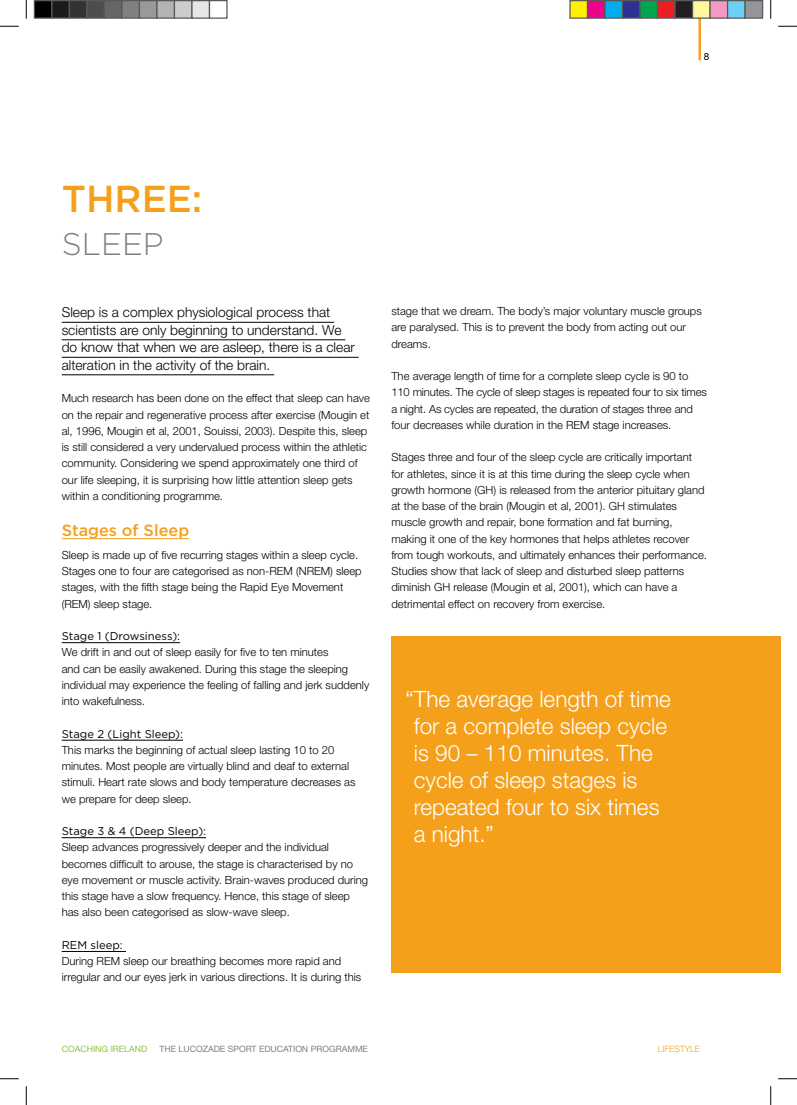
<style>
.page{position:relative;width:797px;height:1105px;background:#fff}
.page>*{position:absolute;margin:0;border:0;box-sizing:border-box;transform-origin:0 0}
.t1{font:500 37.5px "Gotham";color:#f5a01a}
.t2{font:300 31.25px "Gotham";color:#808083}
.t3{font:300 22.5px/27px "Helvetica Neue";color:#fff}
.t4{font:500 16.25px "Gotham";color:#f5a01a}
.t5{font:300 13.75px/17.5px "Helvetica Neue";color:#000}
.t6{font:300 11.25px/16.2px "Helvetica Neue";color:#000}
.t7{font:11.25px "Gotham";color:#000}
.t8{font:10px "Helvetica Neue";color:#000}
.t9{font:8.75px "Helvetica Neue";color:#808083}
.t10{font:8.75px "Helvetica Neue";color:#8cc63f}
.t11{font:300 8.75px "Helvetica Neue";color:#f5a01a}
</style>
<div class="page">
<hr style="left:698px;top:16px;width:3px;height:44px;background:#f5a01a">
<hr style="left:62px;top:322px;width:272px;height:1px;background:#000">
<hr style="left:62px;top:339px;width:283px;height:1px;background:#000">
<hr style="left:62px;top:357px;width:296px;height:1px;background:#000">
<hr style="left:62px;top:374px;width:212px;height:1px;background:#000">
<hr style="left:62px;top:538px;width:127px;height:1px;background:#f5a01a">
<hr style="left:62px;top:642px;width:118px;height:1px;background:#000">
<hr style="left:62px;top:740px;width:121px;height:1px;background:#000">
<hr style="left:62px;top:837px;width:144px;height:1px;background:#000">
<hr style="left:62px;top:951px;width:64px;height:1px;background:#000">
<div style="left:391px;top:636px;width:390px;height:336px;background:#f5a01a"></div>
<svg style="left:0;top:25px;width:19px;height:2px"></svg>
<svg style="left:778px;top:25px;width:19px;height:2px"></svg>
<svg style="left:0;top:1078px;width:19px;height:1px"></svg>
<svg style="left:778px;top:1078px;width:19px;height:1px"></svg>
<svg style="left:25px;top:0;width:2px;height:19px"></svg>
<svg style="left:25px;top:1086px;width:2px;height:19px"></svg>
<svg style="left:770px;top:0;width:1px;height:19px"></svg>
<svg style="left:770px;top:1086px;width:1px;height:19px"></svg>
<div style="left:34px;top:1px;width:18px;height:17px;background:#000"></div>
<div style="left:34px;top:0;width:18px;height:19px;border:1px solid #595959"></div>
<div style="left:52px;top:1px;width:17px;height:17px;background:#1a1a1a"></div>
<div style="left:51px;top:0;width:19px;height:19px;border:1px solid #595959"></div>
<div style="left:69px;top:1px;width:18px;height:17px;background:#333"></div>
<div style="left:69px;top:0;width:19px;height:19px;border:1px solid #595959"></div>
<div style="left:87px;top:1px;width:17px;height:17px;background:#4d4d4d"></div>
<div style="left:86px;top:0;width:19px;height:19px;border:1px solid #595959"></div>
<div style="left:104px;top:1px;width:18px;height:17px;background:#666"></div>
<div style="left:104px;top:0;width:18px;height:19px;border:1px solid #595959"></div>
<div style="left:122px;top:1px;width:17px;height:17px;background:#808080"></div>
<div style="left:121px;top:0;width:19px;height:19px;border:1px solid #595959"></div>
<div style="left:139px;top:1px;width:18px;height:17px;background:#999"></div>
<div style="left:139px;top:0;width:19px;height:19px;border:1px solid #595959"></div>
<div style="left:157px;top:1px;width:17px;height:17px;background:#b3b3b3"></div>
<div style="left:156px;top:0;width:19px;height:19px;border:1px solid #595959"></div>
<div style="left:174px;top:1px;width:18px;height:17px;background:#ccc"></div>
<div style="left:174px;top:0;width:18px;height:19px;border:1px solid #595959"></div>
<div style="left:192px;top:1px;width:17px;height:17px;background:#e6e6e6"></div>
<div style="left:191px;top:0;width:19px;height:19px;border:1px solid #595959"></div>
<div style="left:209px;top:0;width:19px;height:19px;border:1px solid #595959"></div>
<div style="left:570px;top:1px;width:17px;height:17px;background:#fff101"></div>
<div style="left:569px;top:0;width:19px;height:19px;border:1px solid #595959"></div>
<div style="left:587px;top:1px;width:18px;height:17px;background:#ed028c"></div>
<div style="left:587px;top:0;width:18px;height:19px;border:1px solid #595959"></div>
<div style="left:605px;top:1px;width:17px;height:17px;background:#00aeef"></div>
<div style="left:604px;top:0;width:19px;height:19px;border:1px solid #595959"></div>
<div style="left:622px;top:1px;width:18px;height:17px;background:#2e3092"></div>
<div style="left:622px;top:0;width:18px;height:19px;border:1px solid #595959"></div>
<div style="left:640px;top:1px;width:17px;height:17px;background:#00a54f"></div>
<div style="left:639px;top:0;width:19px;height:19px;border:1px solid #595959"></div>
<div style="left:657px;top:1px;width:18px;height:17px;background:#ee1d23"></div>
<div style="left:657px;top:0;width:18px;height:19px;border:1px solid #595959"></div>
<div style="left:675px;top:1px;width:17px;height:17px;background:#231f20"></div>
<div style="left:674px;top:0;width:19px;height:19px;border:1px solid #595959"></div>
<div style="left:692px;top:1px;width:18px;height:17px;background:#fff79a"></div>
<div style="left:692px;top:0;width:18px;height:19px;border:1px solid #595959"></div>
<div style="left:710px;top:1px;width:17px;height:17px;background:#f499c2"></div>
<div style="left:709px;top:0;width:19px;height:19px;border:1px solid #595959"></div>
<div style="left:727px;top:1px;width:18px;height:17px;background:#6bcff6"></div>
<div style="left:727px;top:0;width:18px;height:19px;border:1px solid #595959"></div>
<div style="left:745px;top:1px;width:17px;height:17px;background:#939598"></div>
<div style="left:744px;top:0;width:19px;height:19px;border:1px solid #595959"></div>
<p class="t8" style="left:703px;top:51px;width:7px">8</p>
<h1 class="t1" style="left:62px;top:177px;width:142px">THREE:</h1>
<h2 class="t2" style="left:62px;top:227px;width:104px">SLEEP</h2>
<p class="t5" style="left:62px;top:303px;width:294px">Sleep is a complex physiological process that scientists are only beginning to understand. We do know that when we are asleep, there is a clear alteration in the activity of the brain.</p>
<p class="t6" style="left:62px;top:390px;width:310px">Much research has been done on the effect that sleep can have on the repair and regenerative process after exercise (Mougin et al, 1996, Mougin et al, 2001, Souissi, 2003). Despite this, sleep is still considered a very undervalued process within the athletic community. Considering we spend approximately one third of our life sleeping, it is surprising how little attention sleep gets within a conditioning programme.</p>
<h3 class="t4" style="left:62px;top:521px;width:129px">Stages of Sleep</h3>
<p class="t6" style="left:62px;top:546px;width:301px">Sleep is made up of five recurring stages within a sleep cycle.<br>Stages one to four are categorised as non-REM (NREM) sleep stages, with the fifth stage being the Rapid Eye Movement (REM) sleep stage.</p>
<p class="t7" style="left:62px;top:630px;width:120px">Stage 1 (Drowsiness):</p>
<p class="t6" style="left:62px;top:644px;width:309px">We drift in and out of sleep easily for five to ten minutes<br>and can be easily awakened. During this stage the sleeping individual may experience the feeling of falling and jerk suddenly into wakefulness.</p>
<p class="t7" style="left:62px;top:727px;width:123px">Stage 2 (Light Sleep):</p>
<p class="t6" style="left:62px;top:741px;width:295px">This marks the beginning of actual sleep lasting 10 to 20 minutes. Most people are virtually blind and deaf to external stimuli. Heart rate slows and body temperature decreases as we prepare for deep sleep.</p>
<p class="t7" style="left:62px;top:825px;width:146px">Stage 3 &amp; 4 (Deep Sleep):</p>
<p class="t6" style="left:62px;top:839px;width:308px">Sleep advances progressively deeper and the individual becomes difficult to arouse, the stage is characterised by no eye movement or muscle activity. Brain-waves produced during this stage have a slow frequency. Hence, this stage of sleep has also been categorised as slow-wave sleep.</p>
<p class="t7" style="left:62px;top:939px;width:63px">REM sleep:</p>
<p class="t6" style="left:62px;top:953px;width:301px">During REM sleep our breathing becomes more rapid and irregular and our eyes jerk in various directions. It is during this</p>
<p class="t6" style="left:391px;top:303px;width:312px">stage that we dream. The body’s major voluntary muscle groups are paralysed. This is to prevent the body from acting out our dreams.</p>
<p class="t6" style="left:391px;top:368px;width:317px">The average length of time for a complete sleep cycle is 90 to 110 minutes. The cycle of sleep stages is repeated four to six times a night. As cycles are repeated, the duration of stages three and four decreases while duration in the REM stage increases.</p>
<p class="t6" style="left:391px;top:449px;width:317px">Stages three and four of the sleep cycle are critically important for athletes, since it is at this time during the sleep cycle when growth hormone (GH) is released from the anterior pituitary gland at the base of the brain (Mougin et al, 2001). GH stimulates muscle growth and repair, bone formation and fat burning, making it one of the key hormones that helps athletes recover from tough workouts, and ultimately enhances their performance.<br>Studies show that lack of sleep and disturbed sleep patterns diminish GH release (Mougin et al, 2001), which can have a detrimental effect on recovery from exercise.</p>
<h3 class="t3" style="left:414px;top:685px;width:258px;text-indent:-8px">“The average length of time for a complete sleep cycle is 90 – 110 minutes. The cycle of sleep stages is repeated four to six times a night.”</h3>
<p class="t10" style="left:62px;top:1043px;width:87px">COACHING IRELAND</p>
<p class="t9" style="left:159px;top:1043px;width:210px">THE LUCOZADE SPORT EDUCATION PROGRAMME</p>
<p class="t11" style="left:658px;top:1043px;width:44px">LIFESTYLE</p>
</div>
